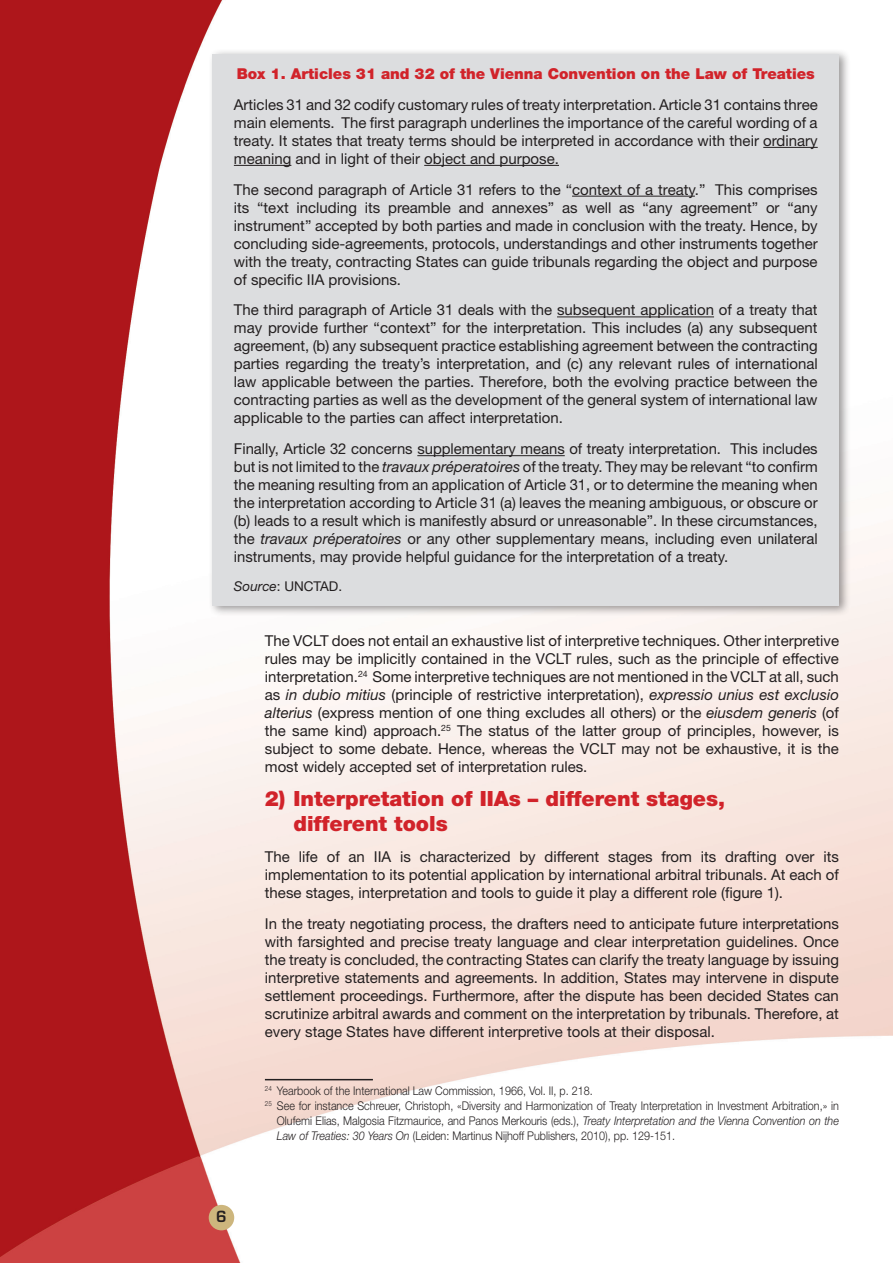
<style>
.page{position:relative;width:893px;height:1263px;background:#fff}
.page>*{position:absolute;margin:0;border:0;box-sizing:border-box;transform-origin:0 0}
.Head_1{font:900 21px/25.2px "Helvetica Neue LT Std";color:#d1232a}
.Body{font:15px/18px "Helvetica Neue LT Std";color:#231f20;text-align:justify}
.Head_1-2{font:900 15px "Helvetica Neue LT Std";color:#d1232a}
.t1{font:600 15px "Eurostile LT Std";color:#231f20}
.Body-2{font:13.5px "Helvetica Neue LT Std";color:#231f20}
.footnote{font:300 12px/15px "Helvetica Neue LT Std";color:#231f20;text-align:justify;scale:.9 1}
.s1{font-style:italic}
</style>
<div class="page">
<img style="left:0;top:0;width:893px;height:1263px">
<div style="left:209px;top:1205px;width:25px;height:25px;background:#cdb67d;border-radius:50%"></div>
<hr style="left:265px;top:1079px;width:108px;height:1px;background:#231f20">
<div style="left:208px;top:48px;width:642px;height:568px;background:#231f20;opacity:.45"></div>
<div style="left:213px;top:54px;width:626px;height:551px;background:#dcdddf"></div>
<hr style="left:763px;top:147px;width:55px;height:1px;background:#231f20">
<hr style="left:234px;top:165px;width:57px;height:1px;background:#231f20">
<hr style="left:424px;top:165px;width:135px;height:1px;background:#231f20">
<hr style="left:572px;top:196px;width:123px;height:1px;background:#231f20">
<hr style="left:557px;top:316px;width:157px;height:1px;background:#231f20">
<hr style="left:417px;top:455px;width:148px;height:1px;background:#231f20">
<p class="Head_1-2" style="left:237px;top:65px;width:580px">Box 1. Articles 31 and 32 of the Vienna Convention on the Law of Treaties</p>
<p class="Body" style="left:234px;top:95px;width:585px">Articles 31 and 32 codify customary rules of treaty interpretation. Article 31 contains three main elements. The first paragraph underlines the importance of the careful wording of a treaty. It states that treaty terms should be interpreted in accordance with their ordinary meaning and in light of their object and purpose.</p>
<p class="Body" style="left:234px;top:180px;width:585px">The second paragraph of Article 31 refers to the “context of a treaty.” This comprises its “text including its preamble and annexes” as well as “any agreement” or “any instrument” accepted by both parties and made in conclusion with the treaty. Hence, by concluding side-agreements, protocols, understandings and other instruments together with the treaty, contracting States can guide tribunals regarding the object and purpose of specific IIA provisions.</p>
<p class="Body" style="left:234px;top:301px;width:585px">The third paragraph of Article 31 deals with the subsequent application of a treaty that may provide further “context” for the interpretation. This includes (a) any subsequent agreement, (b) any subsequent practice establishing agreement between the contracting parties regarding the treaty’s interpretation, and (c) any relevant rules of international law applicable between the parties. Therefore, both the evolving practice between the contracting parties as well as the development of the general system of international law applicable to the parties can affect interpretation.</p>
<p class="Body" style="left:234px;top:440px;width:585px">Finally, Article 32 concerns supplementary means of treaty interpretation. This includes but is not limited to the <span class="s1">travaux préperatoires</span> of the treaty. They may be relevant “to confirm the meaning resulting from an application of Article 31, or to determine the meaning when the interpretation according to Article 31 (a) leaves the meaning ambiguous, or obscure or (b) leads to a result which is manifestly absurd or unreasonable”. In these circumstances, the <span class="s1">travaux préperatoires</span> or any other supplementary means, including even unilateral instruments, may provide helpful guidance for the interpretation of a treaty.</p>
<p class="Body-2" style="left:234px;top:578px;width:110px"><span class="s1">Source</span>: UNCTAD.</p>
<p class="Body" style="left:265px;top:632px;width:576px">The VCLT does not entail an exhaustive list of interpretive techniques. Other interpretive rules may be implicitly contained in the VCLT rules, such as the principle of effective interpretation.<sup>24</sup> Some interpretive techniques are not mentioned in the VCLT at all, such as <span class="s1">in dubio mitius</span> (principle of restrictive interpretation), <span class="s1">expressio unius est exclusio alterius</span> (express mention of one thing excludes all others) or the <span class="s1">eiusdem generis</span> (of the same kind) approach.<sup>25</sup> The status of the latter group of principles, however, is subject to some debate. Hence, whereas the VCLT may not be exhaustive, it is the most widely accepted set of interpretation rules.</p>
<p class="Head_1" style="left:293px;top:786px;width:433px;text-indent:-28px">2) Interpretation of IIAs – different stages, different tools</p>
<p class="Body" style="left:265px;top:848px;width:576px">The life of an IIA is characterized by different stages from its drafting over its implementation to its potential application by international arbitral tribunals. At each of these stages, interpretation and tools to guide it play a different role (figure 1).</p>
<p class="Body" style="left:265px;top:914px;width:576px">In the treaty negotiating process, the drafters need to anticipate future interpretations with farsighted and precise treaty language and clear interpretation guidelines. Once the treaty is concluded, the contracting States can clarify the treaty language by issuing interpretive statements and agreements. In addition, States may intervene in dispute settlement proceedings. Furthermore, after the dispute has been decided States can scrutinize arbitral awards and comment on the interpretation by tribunals. Therefore, at every stage States have different interpretive tools at their disposal.</p>
<p class="footnote" style="left:265px;top:1083px;width:366px"><sup>24</sup> Yearbook of the International Law Commission, 1966, Vol. II, p. 218.</p>
<p class="footnote" style="left:277px;top:1098px;width:626px;text-indent:-12px"><sup>25</sup> See for instance Schreuer, Christoph, «Diversity and Harmonization of Treaty Interpretation in Investment Arbitration,» in Olufemi Elias, Malgosia Fitzmaurice, and Panos Merkouris (eds.), <span class="s1">Treaty Interpretation and the Vienna Convention on the Law of Treaties: 30 Years On</span> (Leiden: Martinus Nijhoff Publishers, 2010), pp. 129-151.</p>
<p class="t1" style="left:216px;top:1207px;width:12px">6</p>
</div>
